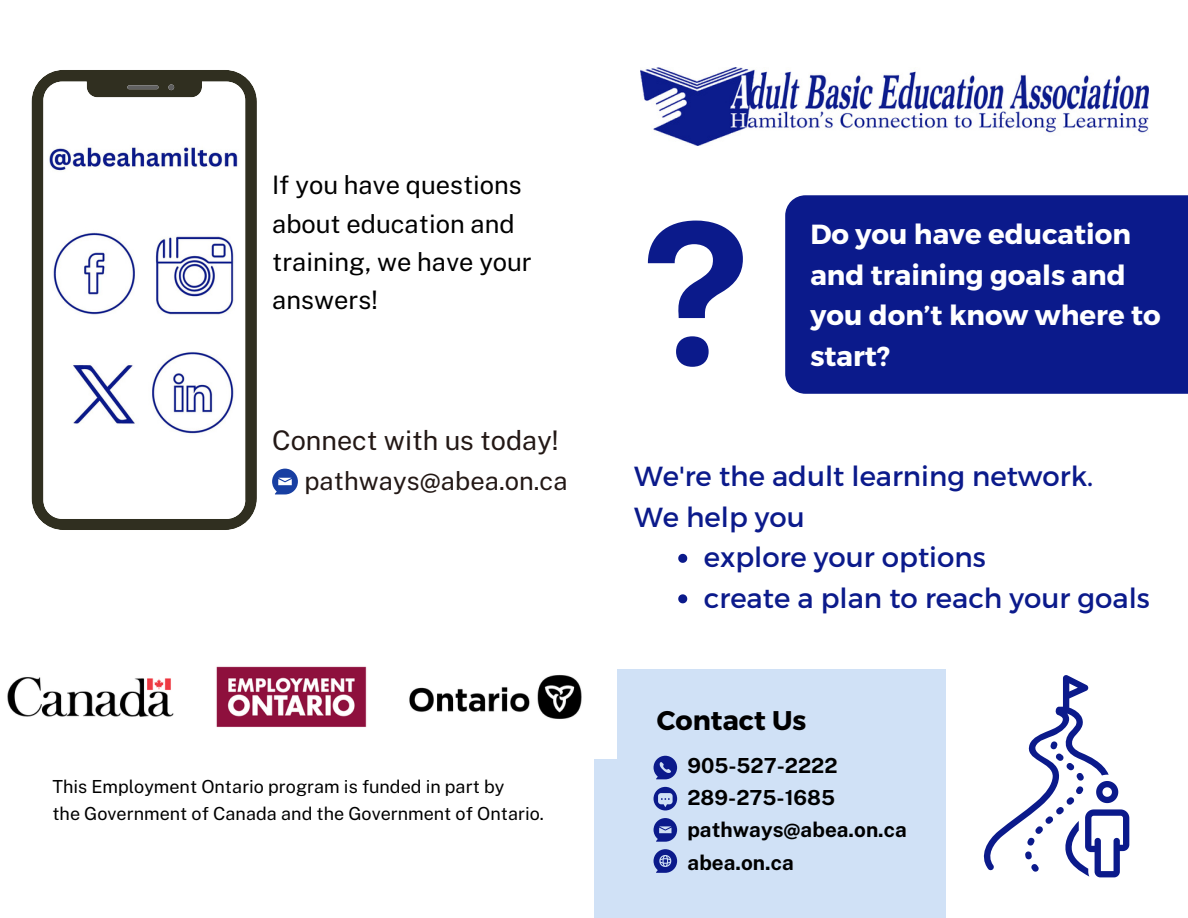
<style>
.page{position:relative;width:1188px;height:918px;background:#fff}
.page>*{position:absolute;margin:0;border:0;box-sizing:border-box;transform-origin:0 0}
.t1{font:27.6px/40.5px "Montserrat";color:#0b1a8b}
.t2{font:700 27.6px/40.5px "Montserrat";color:#fff}
.t3{font:27px "Public Sans";color:#231815}
.t4{font:700 27px "Montserrat";color:#000}
.t5{font:25.5px/38.2px "Public Sans";color:#000}
.t6{font:25.5px "Public Sans";color:#231815}
.t7{font:700 20.7px/32.4px "Public Sans";color:#000}
.t8{font:18px "Public Sans";color:#000}
</style>
<div class="page">
<img style="left:640px;top:68px;width:509px;height:77px">
<svg style="left:31px;top:70px;width:226px;height:460px"></svg>
<div style="left:785px;top:195px;width:403px;height:199px;background:#0b1a8b"></div>
<svg style="left:648px;top:221px;width:95px;height:146px"></svg>
<div style="left:594px;top:670px;width:351px;height:248px;background:#d0e1f6"></div>
<svg style="left:654px;top:756px;width:23px;height:23px"></svg>
<svg style="left:654px;top:818px;width:23px;height:24px"></svg>
<svg style="left:654px;top:849px;width:23px;height:24px"></svg>
<svg style="left:654px;top:787px;width:23px;height:23px"></svg>
<svg style="left:678px;top:554px;width:9px;height:9px"></svg>
<svg style="left:678px;top:594px;width:9px;height:9px"></svg>
<svg style="left:983px;top:675px;width:146px;height:202px"></svg>
<img style="left:7px;top:666px;width:610px;height:93px">
<svg style="left:272px;top:469px;width:26px;height:25px"></svg>
<p class="t5" style="left:272px;top:166px;width:261px">If you have questions about education and training, we have your answers!</p>
<p class="t3" style="left:272px;top:424px;width:288px">Connect with us today!</p>
<p class="t6" style="left:304px;top:466px;width:265px">pathways@abea.on.ca</p>
<p class="t8" style="left:52px;top:776px;width:453px">This Employment Ontario program is funded in part by</p>
<p class="t8" style="left:52px;top:803px;width:493px">the Government of Canada and the Government of Ontario.</p>
<p class="t2" style="left:810px;top:213px;width:352px">Do you have education and training goals and you don’t know where to start?</p>
<p class="t1" style="left:634px;top:455px;width:460px">We're the adult learning network.<br>We help you</p>
<p class="t1" style="left:704px;top:536px;width:283px">explore your options</p>
<p class="t1" style="left:704px;top:576px;width:448px">create a plan to reach your goals</p>
<p class="t4" style="left:657px;top:703px;width:151px">Contact Us</p>
<p class="t7" style="left:687px;top:749px;width:152px">905-527-2222<br>289-275-1685</p>
<p class="t7" style="left:687px;top:814px;width:221px">pathways@abea.on.ca</p>
<p class="t7" style="left:687px;top:846px;width:108px">abea.on.ca</p>
</div>
